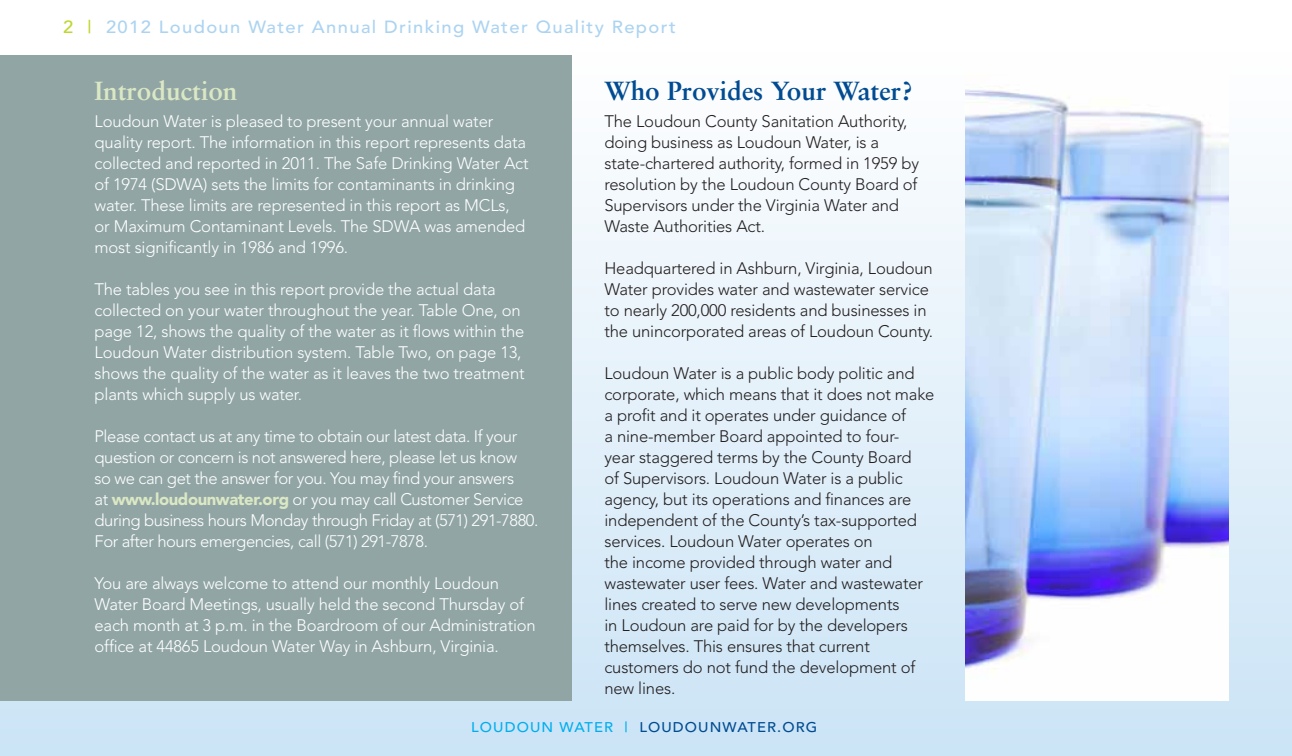
<style>
.page{position:relative;width:1292px;height:756px;background:#fff}
.page>*{position:absolute;margin:0;border:0;box-sizing:border-box;transform-origin:0 0}
.t1{font:700 26.25px "Sabon";color:#004b91}
.t2{font:700 26.25px "Sabon";color:#dbe8c4}
.t3{font:500 17.5px "Avenir";letter-spacing:.075em;color:#acd4f1;scale:1.05 1}
.t4{font:300 16.62px/21px "Avenir";letter-spacing:-.01em;color:#fff}
.t5{font:300 16.62px/21px "Avenir";letter-spacing:-.01em;color:#231f20}
.t6{font:500 14px "Avenir";letter-spacing:.17em;color:#004b91;scale:1.05 1}
.s1{color:#c1d72f}
.s2{font-weight:900;color:#dbe8c4}
.s3{color:#00aeef}
</style>
<div class="page">
<div style="left:0;top:52px;width:1292px;height:704px;background:linear-gradient(to bottom,#fefefe,#cbe4f6)"></div>
<hr style="left:1291px;top:52px;width:1px;height:704px;background:#acd4f1">
<div style="left:0;top:55px;width:571px;height:646px;background:#91a5a5"></div>
<img style="left:965px;top:55px;width:263px;height:646px">
<p class="t3" style="left:63px;top:17px;width:585px"><span class="s1">2 |</span> 2012 Loudoun Water Annual Drinking Water Quality Report</p>
<h1 class="t2" style="left:94px;top:74px;width:144px">Introduction</h1>
<p class="t4" style="left:94px;top:111px;width:435px">Loudoun Water is pleased to present your annual water quality report. The information in this report represents data collected and reported in 2011. The Safe Drinking Water Act of 1974 (SDWA) sets the limits for contaminants in drinking water. These limits are represented in this report as MCLs, or Maximum Contaminant Levels. The SDWA was amended most significantly in 1986 and 1996.</p>
<p class="t4" style="left:94px;top:279px;width:431px">The tables you see in this report provide the actual data collected on your water throughout the year. Table One, on page 12, shows the quality of the water as it flows within the Loudoun Water distribution system. Table Two, on page 13, shows the quality of the water as it leaves the two treatment plants which supply us water.</p>
<p class="t4" style="left:94px;top:426px;width:445px">Please contact us at any time to obtain our latest data. If your question or concern is not answered here, please let us know<br>so we can get the answer for you. You may find your answers<br>at <span class="s2">www.loudounwater.org</span> or you may call Customer Service during business hours Monday through Friday at (571) 291-7880.<br>For after hours emergencies, call (571) 291-7878.</p>
<p class="t4" style="left:95px;top:573px;width:443px">You are always welcome to attend our monthly Loudoun Water Board Meetings, usually held the second Thursday of each month at 3 p.m. in the Boardroom of our Administration office at 44865 Loudoun Water Way in Ashburn, Virginia.</p>
<h1 class="t1" style="left:604px;top:74px;width:310px">Who Provides Your Water?</h1>
<p class="t5" style="left:604px;top:111px;width:316px">The Loudoun County Sanitation Authority, doing business as Loudoun Water, is a state-chartered authority, formed in 1959 by resolution by the Loudoun County Board of Supervisors under the Virginia Water and Waste Authorities Act.</p>
<p class="t5" style="left:604px;top:258px;width:330px">Headquartered in Ashburn, Virginia, Loudoun Water provides water and wastewater service to nearly 200,000 residents and businesses in the unincorporated areas of Loudoun County.</p>
<p class="t5" style="left:604px;top:363px;width:331px">Loudoun Water is a public body politic and corporate, which means that it does not make a profit and it operates under guidance of<br>a nine-member Board appointed to four-<br>year staggered terms by the County Board<br>of Supervisors. Loudoun Water is a public agency, but its operations and finances are independent of the County’s tax-supported services. Loudoun Water operates on<br>the income provided through water and wastewater user fees. Water and wastewater lines created to serve new developments<br>in Loudoun are paid for by the developers themselves. This ensures that current customers do not fund the development of new lines.</p>
<p class="t6" style="left:471px;top:719px;width:331px"><span class="s3">Loudoun Water |</span> loudounwater.org</p>
</div>
